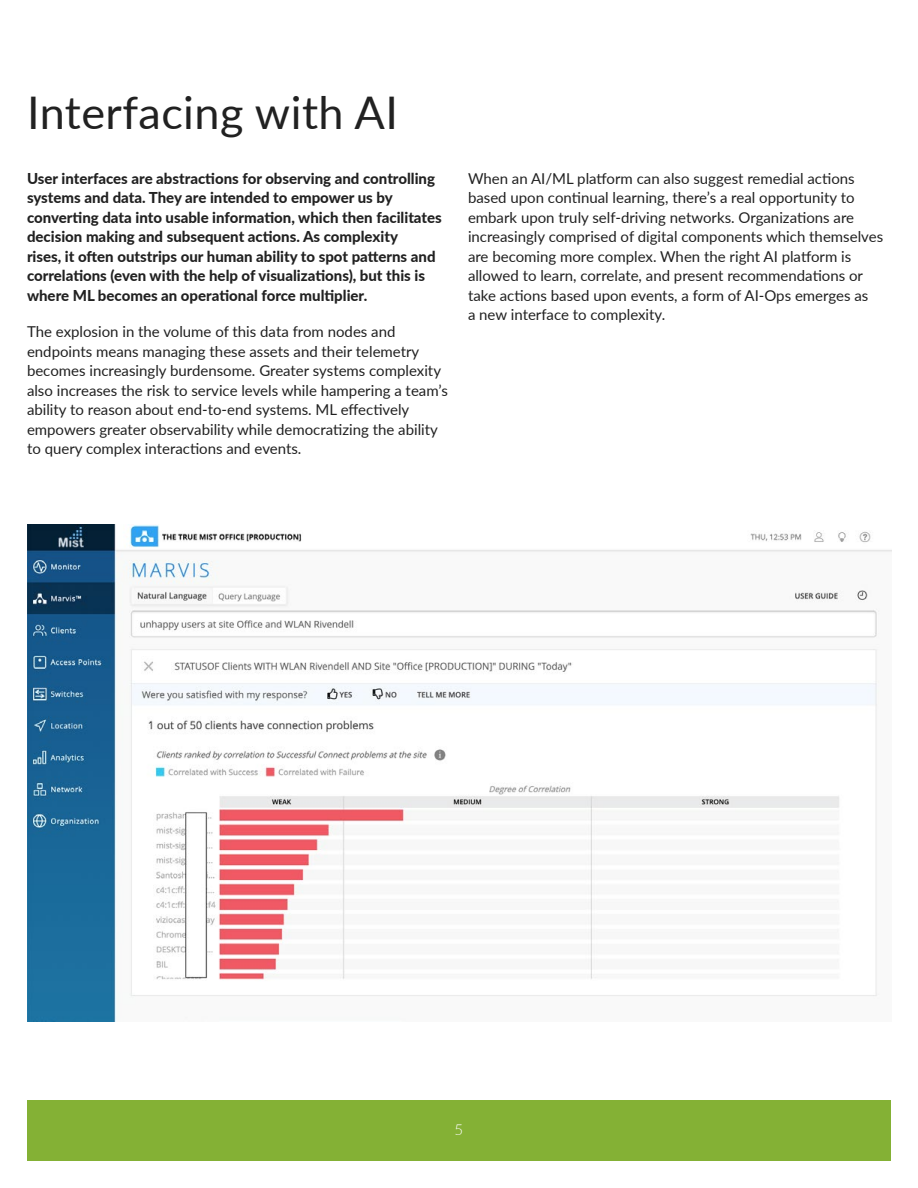
<style>
.page{position:relative;width:918px;height:1188px;background:#fff}
.page>*{position:absolute;margin:0;border:0;box-sizing:border-box;transform-origin:0 0}
.t1{font:45px "Lato";letter-spacing:.01em;color:#212121}
.t2{font:15px/19.5px "Lato";color:#212121}
.t3{font:800 15px/19.5px "Lato";color:#212121}
.t4{font:15px "Lato";color:#fff}
</style>
<div class="page">
<div style="left:27px;top:1100px;width:864px;height:61px;background:#84b135"></div>
<img style="left:27px;top:525px;width:864px;height:497px">
<h1 class="t1" style="left:27px;top:81px;width:373px">Interfacing with AI</h1>
<p class="t3" style="left:27px;top:168px;width:416px">User interfaces are abstractions for observing and controlling systems and data. They are intended to empower us by converting data into usable information, which then facilitates decision making and subsequent actions. As complexity<br>rises, it often outstrips our human ability to spot patterns and correlations (even with the help of visualizations), but this is where ML becomes an operational force multiplier.</p>
<p class="t2" style="left:27px;top:322px;width:422px">The explosion in the volume of this data from nodes and endpoints means managing these assets and their telemetry becomes increasingly burdensome. Greater systems complexity also increases the risk to service levels while hampering a team’s ability to reason about end-to-end systems. ML effectively empowers greater observability while democratizing the ability to query complex interactions and events.</p>
<p class="t2" style="left:468px;top:168px;width:417px">When an AI/ML platform can also suggest remedial actions based upon continual learning, there’s a real opportunity to embark upon truly self-driving networks. Organizations are increasingly comprised of digital components which themselves are becoming more complex. When the right AI platform is allowed to learn, correlate, and present recommendations or take actions based upon events, a form of AI-Ops emerges as<br>a new interface to complexity.</p>
<p class="t4" style="left:455px;top:1119px;width:10px">5</p>
</div>
